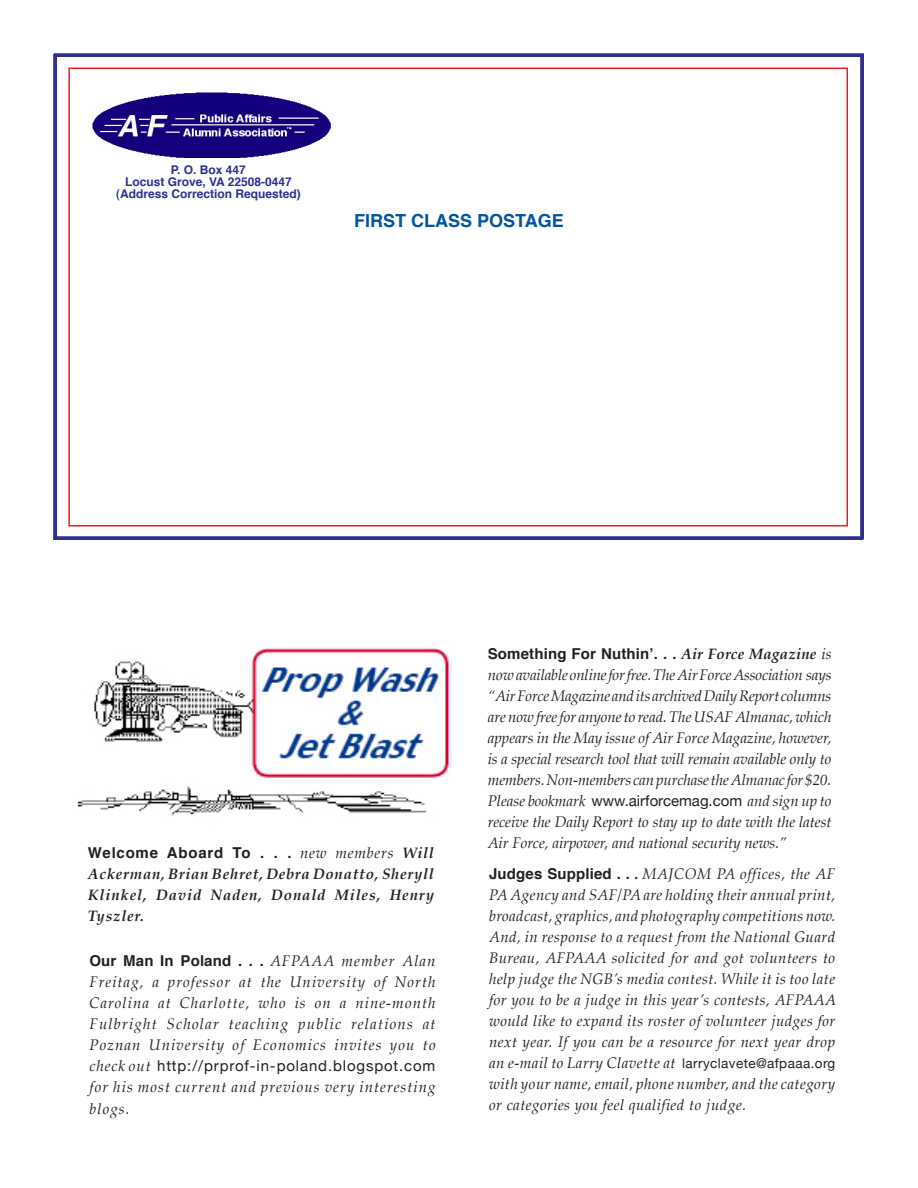
<style>
.page{position:relative;width:918px;height:1188px;background:#fff}
.page>*{position:absolute;margin:0;border:0;box-sizing:border-box;transform-origin:0 0}
.t1{font:700 18px "Helvetica";color:#0155a2}
.t2{font:italic 15px/21px "Palatino";letter-spacing:.03em;color:#231f20;text-align:justify}
.t3{font:italic 700 15px/21px "Palatino";letter-spacing:.06em;color:#231f20;text-align:justify}
.t4{font:700 12px "Helvetica";color:#2e3092}
.s1{font-family:"Helvetica";font-style:normal}
.s2{font-weight:400}
.s3{font-family:"Helvetica";font-weight:700;font-style:normal}
.s4{font-family:"Helvetica Neue";font-style:normal}
.s5{font-weight:700}
.s6{font-weight:700;font-style:normal}
.s7{font-family:"Helvetica Neue";font-style:normal;font-size:13.5px}
</style>
<div class="page">
<div style="left:68px;top:68px;width:780px;height:458px;border:2px solid #ee1d23"></div>
<img style="left:92px;top:92px;width:239px;height:65px">
<img style="left:77px;top:648px;width:372px;height:168px">
<div style="left:54px;top:53px;width:810px;height:486px;border:3px solid #2e3092"></div>
<p class="t4" style="left:171px;top:159px;width:77px">P. O. Box 447</p>
<p class="t4" style="left:125px;top:171px;width:168px">Locust Grove, VA 22508-0447</p>
<p class="t4" style="left:116px;top:183px;width:186px">(Address Correction Requested)</p>
<p class="t1" style="left:354px;top:204px;width:211px">FIRST CLASS POSTAGE</p>
<p class="t3" style="left:88px;top:844px;width:348px"><span class="s1">Welcome Aboard To . . .</span> <span class="s2">new members</span> Will Ackerman, Brian Behret, Debra Donatto, Sheryll Klinkel, David Naden, Donald Miles, Henry Tyszler.</p>
<p class="t2" style="left:89px;top:952px;width:348px"><span class="s3">Our Man In Poland . . .</span> AFPAAA member Alan Freitag, a professor at the University of North Carolina at Charlotte, who is on a nine-month Fulbright Scholar teaching public relations at Poznan University of Economics invites you to check out <span class="s4">http://prprof-in-poland.blogspot.com </span>for his most current and previous very interesting blogs.</p>
<p class="t2" style="left:488px;top:645px;width:345px"><span class="s3">Something For Nuthin’. . .</span> <span class="s5">Air Force Magazine</span> is now available online for free. The Air Force Association says “Air Force Magazine and its archived Daily Report columns are now free for anyone to read. The USAF Almanac, which appears in the May issue of Air Force Magazine, however, is a special research tool that will remain available only to members. Non-members can purchase the Almanac for $20.<br>Please bookmark <span class="s4">www.airforcemag.com</span> and sign up to receive the Daily Report to stay up to date with the latest Air Force, airpower, and national security news.”</p>
<p class="t2" style="left:489px;top:865px;width:348px"><span class="s3">Judges Supplied . .</span> <span class="s6">.</span> MAJCOM PA offices, the AF PA Agency and SAF/PA are holding their annual print, broadcast, graphics, and photography competitions now.<br>And, in response to a request from the National Guard Bureau, AFPAAA solicited for and got volunteers to help judge the NGB’s media contest. While it is too late for you to be a judge in this year’s contests, AFPAAA would like to expand its roster of volunteer judges for next year. If you can be a resource for next year drop an e-mail to Larry Clavette at <span class="s7">larryclavete@afpaaa.org </span>with your name, email, phone number, and the category or categories you feel qualified to judge.</p>
</div>
